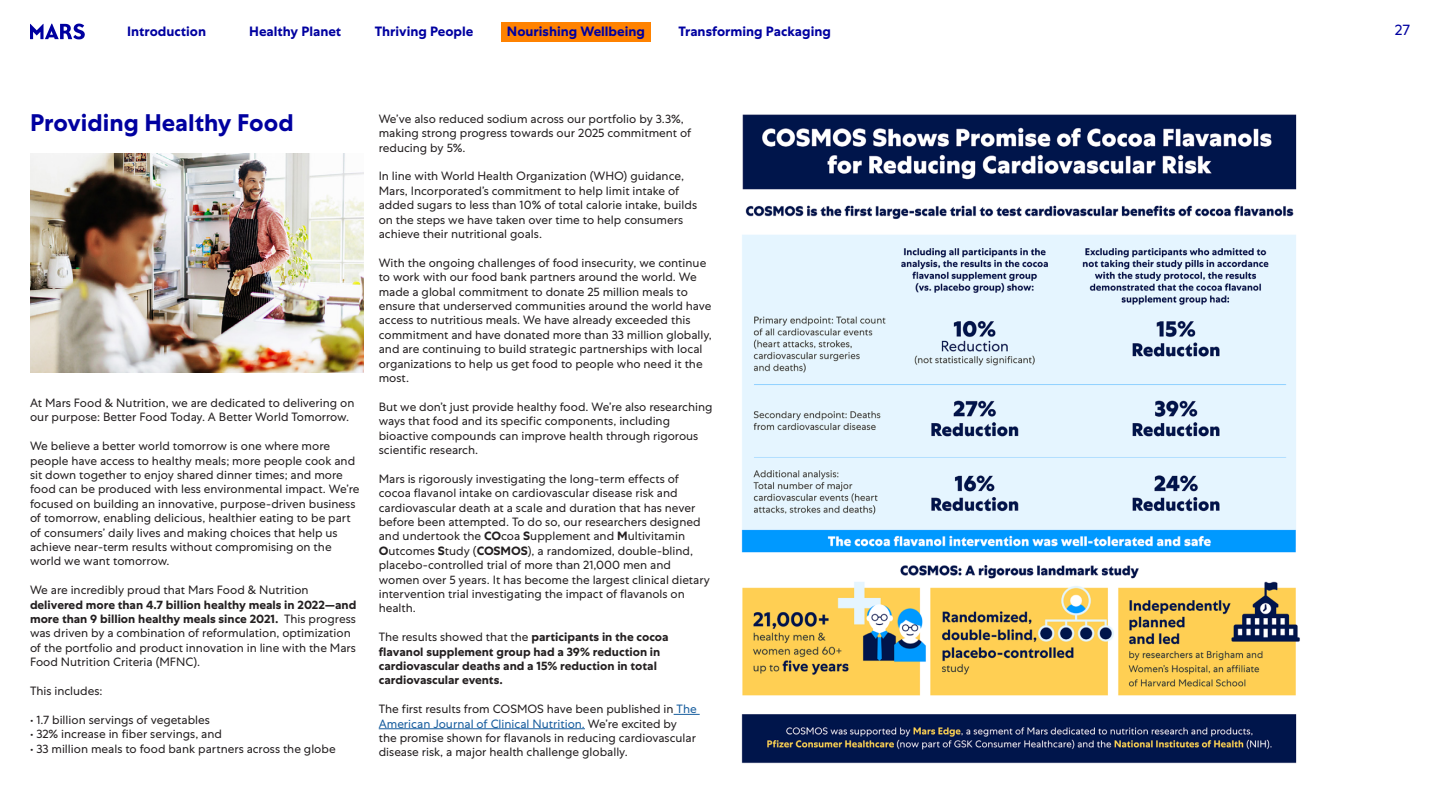
<style>
.page{position:relative;width:1440px;height:810px;background:#fff}
.page>*{position:absolute;margin:0;border:0;box-sizing:border-box;transform-origin:0 0}
.t1{font:700 24px "Mars Centra";color:#0000a0}
.t2{font:15px "Mars Centra";color:#0000a0}
.t3{font:700 13.5px "Mars Centra";color:#0000a0}
.t4{font:12px/14.4px "Mars Centra";color:#231f20}
.t5{font:700 12px/14.4px "Mars Centra";color:#231f20}
.s1{font-weight:700}
.s2{font-weight:400}
.s3{color:#175d9e}
</style>
<div class="page">
<div style="left:501px;top:22px;width:149px;height:19px;background:#ff8200"></div>
<svg style="left:30px;top:24px;width:55px;height:15px"></svg>
<img style="left:30px;top:154px;width:334px;height:219px">
<img style="left:741px;top:114px;width:559px;height:650px">
<svg style="left:674px;top:714px;width:26px;height:1px"></svg>
<hr style="left:379px;top:728px;width:206px;height:1px;background:#175d9e">
<p class="t3" style="left:127px;top:23px;width:80px">Introduction</p>
<p class="t3" style="left:249px;top:23px;width:93px">Healthy Planet</p>
<p class="t3" style="left:375px;top:23px;width:100px">Thriving People</p>
<p class="t3" style="left:507px;top:23px;width:140px">Nourishing Wellbeing</p>
<p class="t3" style="left:679px;top:23px;width:154px">Transforming Packaging</p>
<p class="t2" style="left:1395px;top:21px;width:17px">27</p>
<p class="t1" style="left:30px;top:109px;width:265px">Providing Healthy Food</p>
<p class="t4" style="left:30px;top:396px;width:326px">At Mars Food &amp; Nutrition, we are dedicated to delivering on our purpose: Better Food Today. A Better World Tomorrow.</p>
<p class="t4" style="left:30px;top:439px;width:331px">We believe a better world tomorrow is one where more people have access to healthy meals; more people cook and sit down together to enjoy shared dinner times; and more food can be produced with less environmental impact. We’re focused on building an innovative, purpose-driven business of tomorrow, enabling delicious, healthier eating to be part of consumers’ daily lives and making choices that help us achieve near-term results without compromising on the world we want tomorrow.</p>
<p class="t4" style="left:30px;top:583px;width:328px">We are incredibly proud that Mars Food &amp; Nutrition <span class="s1">delivered more than 4.7 billion healthy meals in 2022—and more than 9 billion healthy meals since 2021.</span> This progress was driven by a combination of reformulation, optimization of the portfolio and product innovation in line with the Mars Food Nutrition Criteria (MFNC).</p>
<p class="t4" style="left:30px;top:684px;width:74px">This includes:</p>
<p class="t4" style="left:30px;top:712px;width:181px">• 1.7 billion servings of vegetables</p>
<p class="t4" style="left:30px;top:727px;width:194px">• 32% increase in fiber servings, and</p>
<p class="t4" style="left:30px;top:741px;width:307px">• 33 million meals to food bank partners across the globe</p>
<p class="t4" style="left:379px;top:111px;width:314px">We’ve also reduced sodium across our portfolio by 3.3%, making strong progress towards our 2025 commitment of reducing by 5%.</p>
<p class="t4" style="left:379px;top:169px;width:320px">In line with World Health Organization (WHO) guidance, Mars, Incorporated’s commitment to help limit intake of added sugars to less than 10% of total calorie intake, builds on the steps we have taken over time to help consumers achieve their nutritional goals.</p>
<p class="t4" style="left:379px;top:255px;width:329px">With the ongoing challenges of food insecurity, we continue to work with our food bank partners around the world. We made a global commitment to donate 25 million meals to</p>
<p class="t4" style="left:379px;top:299px;width:335px">ensure that underserved communities around the world have access to nutritious meals. We have already exceeded this commitment and have donated more than 33 million globally, and are continuing to build strategic partnerships with local organizations to help us get food to people who need it the most.</p>
<p class="t4" style="left:379px;top:399px;width:335px">But we don’t just provide healthy food. We’re also researching ways that food and its specific components, including bioactive compounds can improve health through rigorous scientific research.</p>
<p class="t4" style="left:379px;top:471px;width:333px">Mars is rigorously investigating the long-term effects of cocoa flavanol intake on cardiovascular disease risk and cardiovascular death at a scale and duration that has never before been attempted. To do so, our researchers designed and undertook the <span class="s1">CO</span>coa <span class="s1">S</span>upplement and <span class="s1">M</span>ultivitamin <span class="s1">O</span>utcomes <span class="s1">S</span>tudy (<span class="s1">COSMOS</span>), a randomized, double-blind, placebo-controlled trial of more than 21,000 men and women over 5 years. It has become the largest clinical dietary intervention trial investigating the impact of flavanols on health.</p>
<p class="t5" style="left:379px;top:630px;width:291px"><span class="s2">The results showed that the</span> participants in the cocoa flavanol supplement group had a 39% reduction in cardiovascular deaths and a 15% reduction in total cardiovascular events.</p>
<p class="t4" style="left:379px;top:702px;width:320px">The first results from COSMOS have been published in <span class="s3">The American Journal of Clinical Nutrition.</span> We’re excited by the promise shown for flavanols in reducing cardiovascular disease risk, a major health challenge globally.</p>
</div>
